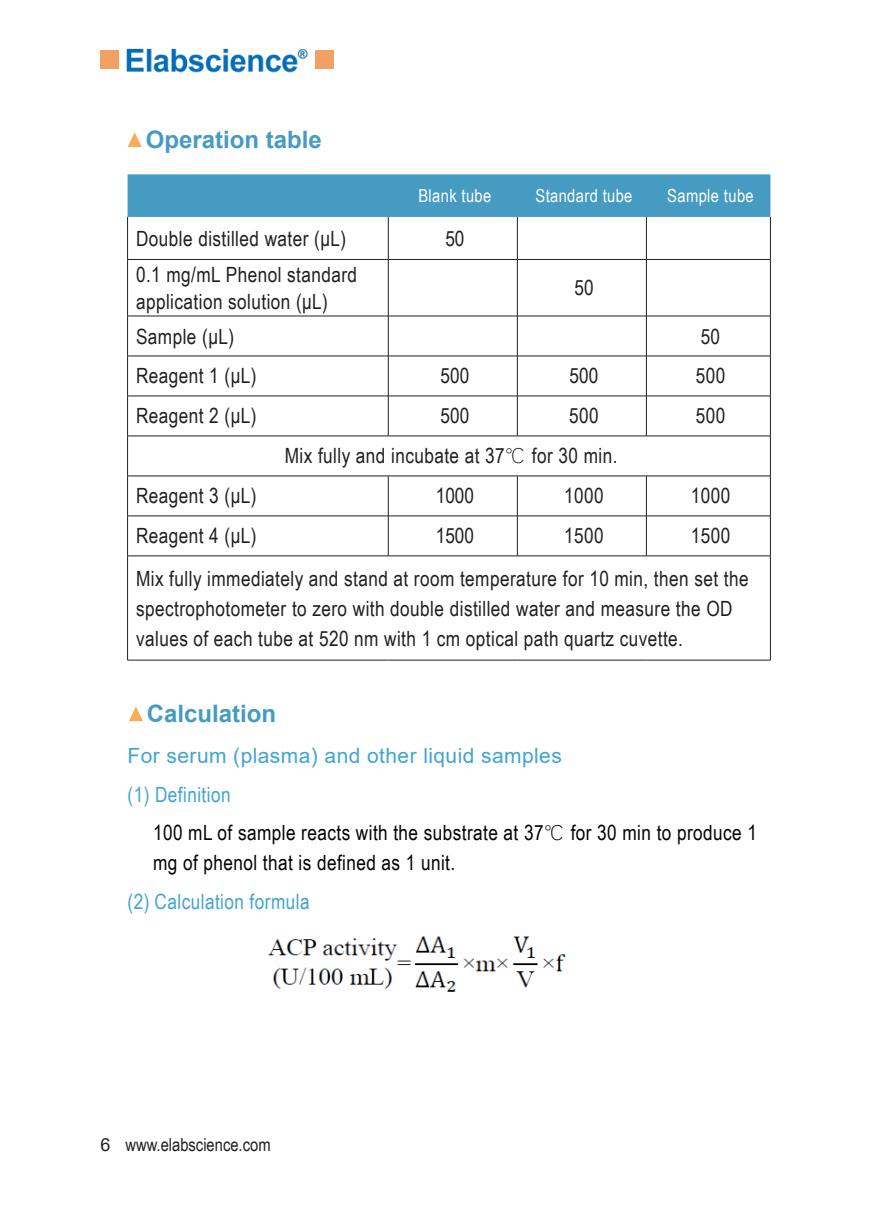
<style>
.page{position:relative;width:893px;height:1208px;background:#fff}
.page>*{position:absolute;margin:0;border:0;box-sizing:border-box;transform-origin:0 0}
.t1{font:700 24px "Arial";color:#469bc3}
.t2{font:21px/30px "Arial Narrow";letter-spacing:.02em;color:#231f20}
.t3{font:21px/30px "Arial Narrow";letter-spacing:.02em;color:#030303}
.t4{font:21px "Arial";letter-spacing:.02em;color:#41a4d2}
.t5{font:21px "Arial Narrow";letter-spacing:.02em;color:#41a4d2}
.t6{font:18px "Arial Narrow";letter-spacing:.02em;color:#fff}
.t7{font:18px "Arial Narrow";color:#231f20}
.s1{font-family:"Deng Xian";font-weight:300}
.s2{font-family:"Arial"}
</style>
<div class="page">
<img style="left:126px;top:48px;width:182px;height:25px">
<div style="left:315px;top:51px;width:18px;height:18px;background:#f2a064"></div>
<div style="left:101px;top:51px;width:18px;height:18px;background:#f2a064"></div>
<div style="left:128px;top:174px;width:642px;height:43px;background:#469bc3"></div>
<hr style="left:127px;top:259px;width:261px;height:1px;background:#231f20">
<hr style="left:388px;top:259px;width:129px;height:1px;background:#231f20">
<hr style="left:517px;top:259px;width:129px;height:1px;background:#231f20">
<hr style="left:646px;top:259px;width:125px;height:1px;background:#231f20">
<hr style="left:127px;top:555px;width:261px;height:1px;background:#231f20">
<hr style="left:388px;top:555px;width:129px;height:1px;background:#231f20">
<hr style="left:517px;top:555px;width:129px;height:1px;background:#231f20">
<hr style="left:646px;top:555px;width:125px;height:1px;background:#231f20">
<hr style="left:127px;top:659px;width:261px;height:1px;background:#231f20">
<hr style="left:388px;top:659px;width:129px;height:1px;background:#231f20">
<hr style="left:517px;top:659px;width:129px;height:1px;background:#231f20">
<hr style="left:646px;top:659px;width:125px;height:1px;background:#231f20">
<hr style="left:127px;top:217px;width:1px;height:42px;background:#231f20">
<hr style="left:127px;top:260px;width:1px;height:56px;background:#231f20">
<hr style="left:127px;top:315px;width:261px;height:1px;background:#231f20">
<hr style="left:127px;top:316px;width:1px;height:40px;background:#231f20">
<hr style="left:127px;top:355px;width:261px;height:1px;background:#231f20">
<hr style="left:127px;top:356px;width:1px;height:40px;background:#231f20">
<hr style="left:127px;top:395px;width:261px;height:1px;background:#231f20">
<hr style="left:127px;top:396px;width:1px;height:40px;background:#231f20">
<hr style="left:127px;top:435px;width:261px;height:1px;background:#231f20">
<hr style="left:127px;top:436px;width:1px;height:40px;background:#231f20">
<hr style="left:127px;top:475px;width:261px;height:1px;background:#231f20">
<hr style="left:127px;top:476px;width:1px;height:40px;background:#231f20">
<hr style="left:127px;top:515px;width:261px;height:1px;background:#231f20">
<hr style="left:127px;top:516px;width:1px;height:40px;background:#231f20">
<hr style="left:127px;top:556px;width:1px;height:104px;background:#231f20">
<hr style="left:388px;top:217px;width:1px;height:42px;background:#231f20">
<hr style="left:517px;top:217px;width:1px;height:42px;background:#231f20">
<hr style="left:646px;top:217px;width:1px;height:42px;background:#231f20">
<hr style="left:770px;top:217px;width:1px;height:42px;background:#231f20">
<hr style="left:388px;top:260px;width:1px;height:56px;background:#231f20">
<hr style="left:517px;top:260px;width:1px;height:56px;background:#231f20">
<hr style="left:646px;top:260px;width:1px;height:56px;background:#231f20">
<hr style="left:770px;top:260px;width:1px;height:56px;background:#231f20">
<hr style="left:388px;top:315px;width:129px;height:1px;background:#231f20">
<hr style="left:388px;top:316px;width:1px;height:40px;background:#231f20">
<hr style="left:517px;top:315px;width:129px;height:1px;background:#231f20">
<hr style="left:517px;top:316px;width:1px;height:40px;background:#231f20">
<hr style="left:646px;top:315px;width:125px;height:1px;background:#231f20">
<hr style="left:646px;top:316px;width:1px;height:40px;background:#231f20">
<hr style="left:770px;top:316px;width:1px;height:40px;background:#231f20">
<hr style="left:388px;top:355px;width:129px;height:1px;background:#231f20">
<hr style="left:388px;top:356px;width:1px;height:40px;background:#231f20">
<hr style="left:517px;top:355px;width:129px;height:1px;background:#231f20">
<hr style="left:517px;top:356px;width:1px;height:40px;background:#231f20">
<hr style="left:646px;top:355px;width:125px;height:1px;background:#231f20">
<hr style="left:646px;top:356px;width:1px;height:40px;background:#231f20">
<hr style="left:770px;top:356px;width:1px;height:40px;background:#231f20">
<hr style="left:388px;top:395px;width:129px;height:1px;background:#231f20">
<hr style="left:388px;top:396px;width:1px;height:40px;background:#231f20">
<hr style="left:517px;top:395px;width:129px;height:1px;background:#231f20">
<hr style="left:517px;top:396px;width:1px;height:40px;background:#231f20">
<hr style="left:646px;top:395px;width:125px;height:1px;background:#231f20">
<hr style="left:646px;top:396px;width:1px;height:40px;background:#231f20">
<hr style="left:770px;top:396px;width:1px;height:40px;background:#231f20">
<hr style="left:388px;top:435px;width:129px;height:1px;background:#231f20">
<hr style="left:517px;top:435px;width:129px;height:1px;background:#231f20">
<hr style="left:646px;top:435px;width:125px;height:1px;background:#231f20">
<hr style="left:770px;top:436px;width:1px;height:40px;background:#231f20">
<hr style="left:388px;top:475px;width:129px;height:1px;background:#231f20">
<hr style="left:388px;top:476px;width:1px;height:40px;background:#231f20">
<hr style="left:517px;top:475px;width:129px;height:1px;background:#231f20">
<hr style="left:517px;top:476px;width:1px;height:40px;background:#231f20">
<hr style="left:646px;top:475px;width:125px;height:1px;background:#231f20">
<hr style="left:646px;top:476px;width:1px;height:40px;background:#231f20">
<hr style="left:770px;top:476px;width:1px;height:40px;background:#231f20">
<hr style="left:388px;top:515px;width:129px;height:1px;background:#231f20">
<hr style="left:388px;top:516px;width:1px;height:40px;background:#231f20">
<hr style="left:517px;top:515px;width:129px;height:1px;background:#231f20">
<hr style="left:517px;top:516px;width:1px;height:40px;background:#231f20">
<hr style="left:646px;top:515px;width:125px;height:1px;background:#231f20">
<hr style="left:646px;top:516px;width:1px;height:40px;background:#231f20">
<hr style="left:770px;top:516px;width:1px;height:40px;background:#231f20">
<hr style="left:770px;top:556px;width:1px;height:104px;background:#231f20">
<svg style="left:128px;top:132px;width:14px;height:15px"></svg>
<svg style="left:129px;top:706px;width:14px;height:15px"></svg>
<img style="left:268px;top:936px;width:298px;height:56px">
<p class="t1" style="left:146px;top:123px;width:178px">Operation table</p>
<p class="t6" style="left:418px;top:182px;width:74px">Blank tube</p>
<p class="t6" style="left:535px;top:182px;width:99px">Standard tube</p>
<p class="t6" style="left:667px;top:182px;width:88px">Sample tube</p>
<p class="t2" style="left:136px;top:222px;width:211px">Double distilled water (μL)</p>
<p class="t2" style="left:445px;top:222px;width:21px">50</p>
<p class="t2" style="left:136px;top:260px;width:223px;line-height:27px">0.1 mg/mL Phenol standard application solution (μL)</p>
<p class="t2" style="left:574px;top:272px;width:21px">50</p>
<p class="t2" style="left:136px;top:320px;width:99px">Sample (μL)</p>
<p class="t2" style="left:701px;top:320px;width:21px">50</p>
<p class="t2" style="left:136px;top:360px;width:122px">Reagent 1 (μL)</p>
<p class="t2" style="left:441px;top:360px;width:30px">500</p>
<p class="t2" style="left:570px;top:360px;width:30px">500</p>
<p class="t2" style="left:696px;top:360px;width:31px">500</p>
<p class="t2" style="left:136px;top:400px;width:122px">Reagent 2 (μL)</p>
<p class="t2" style="left:441px;top:400px;width:30px">500</p>
<p class="t2" style="left:569px;top:400px;width:31px">500</p>
<p class="t2" style="left:696px;top:400px;width:31px">500</p>
<p class="t2" style="left:285px;top:440px;width:334px">Mix fully and incubate at 37<span class="s1">℃</span> for 30 min.</p>
<p class="t2" style="left:136px;top:480px;width:122px">Reagent 3 (μL)</p>
<p class="t2" style="left:436px;top:480px;width:40px">1000</p>
<p class="t2" style="left:564px;top:480px;width:41px">1000</p>
<p class="t2" style="left:691px;top:480px;width:41px">1000</p>
<p class="t2" style="left:136px;top:520px;width:122px">Reagent 4 (μL)</p>
<p class="t2" style="left:436px;top:520px;width:40px">1500</p>
<p class="t2" style="left:564px;top:520px;width:41px">1500</p>
<p class="t2" style="left:691px;top:520px;width:41px">1500</p>
<p class="t2" style="left:136px;top:562px;width:614px">Mix fully immediately and stand at room temperature for 10 min, then set the spectrophotometer to zero with double distilled water and measure the OD values of each tube at 520 nm with 1 cm optical path quartz cuvette.</p>
<p class="t1" style="left:147px;top:697px;width:131px">Calculation</p>
<p class="t4" style="left:128px;top:741px;width:436px">For serum (plasma) and other liquid samples</p>
<p class="t5" style="left:128px;top:779px;width:105px">(1) Definition</p>
<p class="t3" style="left:153px;top:817px;width:605px">100 mL of sample reacts with the substrate at 37<span class="s1">℃</span> for 30 min to produce 1 mg of phenol that is defined as 1 unit.</p>
<p class="t5" style="left:128px;top:886px;width:184px">(2) Calculation formula</p>
<p class="t7" style="left:101px;top:1131px;width:172px"><span class="s2">6</span> www.elabscience.com</p>
</div>
